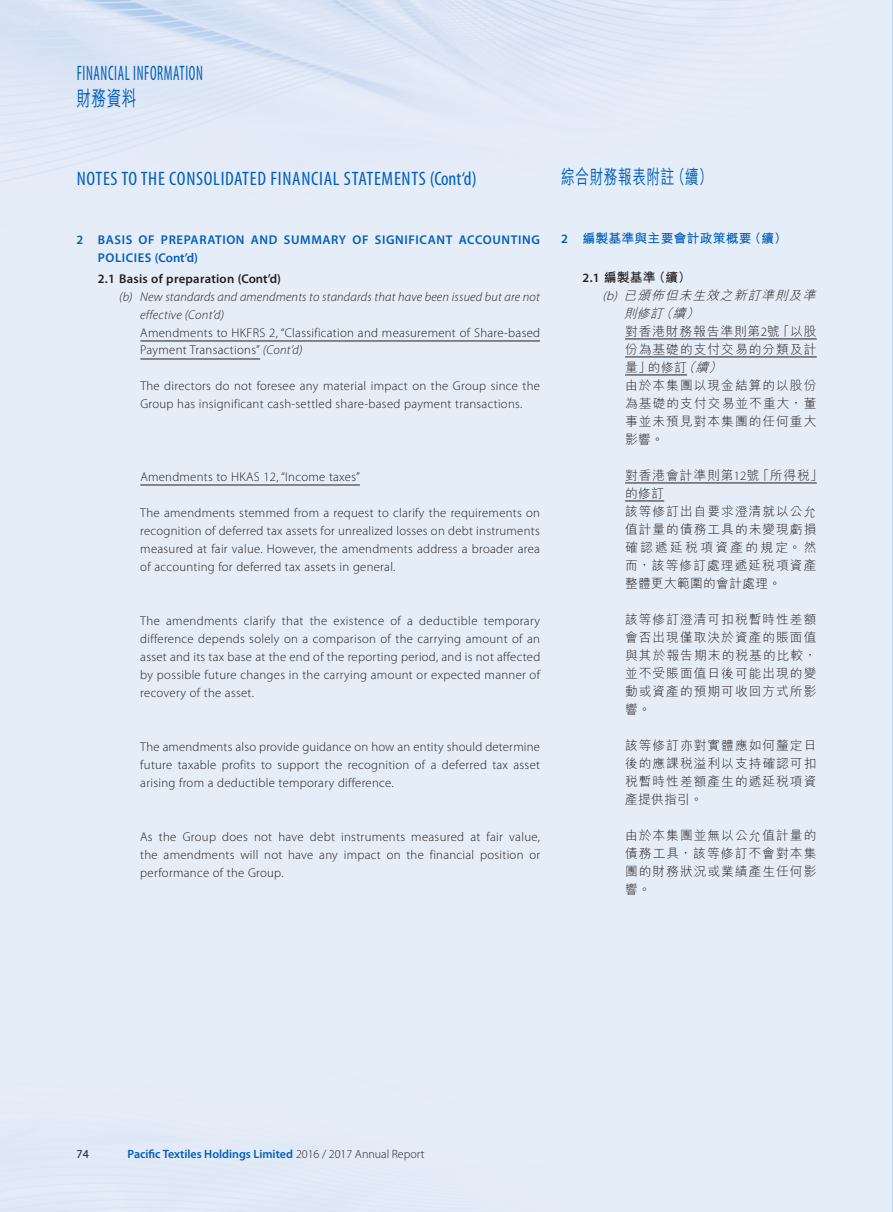
<style>
.page{position:relative;width:893px;height:1212px;background:#e5edf8}
.page>*{position:absolute;margin:0;border:0;box-sizing:border-box;transform-origin:0 0}
.t1{font:condensed 21px "Myriad Pro";letter-spacing:.045em;color:#005fb9;scale:.7 1}
.t2{font:500 21px "M Hei HK";color:#005fb9;scale:.7 1}
.t3{font:condensed 19.5px "Myriad Pro";letter-spacing:.035em;color:#005fb9}
.t4{font:500 19.5px "M Hei HK";letter-spacing:.04em;color:#005fb9;scale:.7 1}
.t5{font:300 12.75px/18px "Myriad Pro";letter-spacing:.02em;color:#231f20;text-align:justify}
.t6{font:300 12.75px/18px "M Hei HK";letter-spacing:.08em;color:#231f20;text-align:justify}
.t7{font:italic 300 12.75px/18px "Myriad Pro";letter-spacing:.015em;color:#231f20}
.t8{font:600 12.75px "Myriad Pro";letter-spacing:.05em;color:#005fb9}
.t9{font:600 12.75px "Myriad Pro";letter-spacing:.02em;color:#231f20}
.t10{font:italic 300 12.75px "M Hei HK";color:#231f20}
.t11{font:700 12.75px "M Hei HK";letter-spacing:.02em;color:#005fb9}
.t12{font:700 12.75px "M Hei HK";color:#231f20}
.t13{font:600 12px "Myriad Pro";color:#005fb9}
.t14{font:12px "Myriad Pro";color:#231f20}
.s1{font-style:italic}
.s2{font-family:"Myriad Pro";font-weight:600}
.s3{font-family:"Myriad Pro"}
.s4{font-weight:300;color:#231f20}
</style>
<div class="page">
<hr style="left:625px;top:338px;width:192px;height:1px;background:#231f20">
<hr style="left:625px;top:356px;width:192px;height:1px;background:#231f20">
<hr style="left:625px;top:374px;width:62px;height:1px;background:#231f20">
<hr style="left:625px;top:482px;width:192px;height:1px;background:#231f20">
<hr style="left:625px;top:500px;width:39px;height:1px;background:#231f20">
<hr style="left:140px;top:341px;width:400px;height:1px;background:#231f20">
<hr style="left:140px;top:359px;width:120px;height:1px;background:#231f20">
<hr style="left:140px;top:485px;width:220px;height:1px;background:#231f20">
<h1 class="t1" style="left:77px;top:60px;width:182px">FINANCIAL INFORMATION</h1>
<h1 class="t2" style="left:77px;top:83px;width:87px">財務資料</h1>
<h2 class="t3" style="left:77px;top:166px;width:210px">NOTES TO THE CONSOLI DATED FINANCIAL</h2>
<h2 class="t3" style="left:344px;top:166px;width:134px">STAT EMENTS (CONT‘D)</h2>
<h2 class="t4" style="left:561px;top:162px;width:217px">綜合財務報表附註（續）</h2>
<p class="t8" style="left:77px;top:231px;width:45px">2 BASIS</p>
<p class="t8" style="left:139px;top:231px;width:92px">OF PREPARATION</p>
<p class="t8" style="left:251px;top:231px;width:19px">AND</p>
<p class="t8" style="left:284px;top:231px;width:257px">SUMMARY OF SIGNI FICANT ACCOUNTING</p>
<p class="t8" style="left:98px;top:249px;width:102px">POLI CIES (CONT’D)</p>
<p class="t9" style="left:98px;top:270px;width:185px">2.1 BASIS OF PREPARATION (CONT’D)</p>
<p class="t7" style="left:140px;top:288px;width:401px;text-indent:-21px">(b) New standards and amendments to standards that have been issued but are not effective (Cont’d)</p>
<p class="t5" style="left:140px;top:323px;width:401px">Amendments to HKFRS 2, “Classification and measurement of Share-based<br>Payment Transactions” <span class="s1">(Cont’d)</span></p>
<p class="t5" style="left:140px;top:377px;width:401px">The directors do not foresee any material impact on the Group since the<br>Group has insignificant cash-settled share-based payment transactions.</p>
<p class="t5" style="left:140px;top:467px;width:221px">Amendments to HKAS 12, “Income taxes”</p>
<p class="t5" style="left:140px;top:503px;width:401px">The amendments stemmed from a request to clarify the requirements on recognition of deferred tax assets for unrealized losses on debt instruments measured at fair value. However, the amendments address a broader area of accounting for deferred tax assets in general.</p>
<p class="t5" style="left:140px;top:611px;width:401px">The amendments clarify that the existence of a deductible temporary difference depends solely on a comparison of the carrying amount of an asset and its tax base at the end of the reporting period, and is not affected by possible future changes in the carrying amount or expected manner of recovery of the asset.</p>
<p class="t5" style="left:140px;top:737px;width:401px">The amendments also provide guidance on how an entity should determine future taxable profits to support the recognition of a deferred tax asset arising from a deductible temporary difference.</p>
<p class="t5" style="left:140px;top:827px;width:401px">As the Group does not have debt instruments measured at fair value, the amendments will not have any impact on the financial position or performance of the Group.</p>
<p class="t11" style="left:561px;top:229px;width:227px"><span class="s2">2</span> 編製基準與主要會計政策概要（續）</p>
<p class="t12" style="left:583px;top:268px;width:110px"><span class="s2">2.1</span> 編製基準（續）</p>
<p class="t10" style="left:602px;top:286px;width:219px"><span class="s3">(b)</span> 已頒佈但未生效之新訂準則及準</p>
<p class="t10" style="left:624px;top:304px;width:81px">則修訂（續）</p>
<p class="t6" style="left:625px;top:322px;width:193px">對香港財務報告準則第<span class="s3">2</span>號「以股</p>
<p class="t6" style="left:625px;top:340px;width:193px">份為基礎的支付交易的分類及計</p>
<p class="t6" style="left:625px;top:358px;width:102px">量」的修訂<span class="s1">（續）</span></p>
<p class="t6" style="left:625px;top:376px;width:193px">由於本集團以現金結算的以股份</p>
<p class="t6" style="left:625px;top:394px;width:193px">為基礎的支付交易並不重大，董</p>
<p class="t6" style="left:625px;top:412px;width:193px">事並未預見對本集團的任何重大</p>
<p class="t6" style="left:625px;top:430px;width:40px">影響。</p>
<p class="t6" style="left:625px;top:466px;width:199px;text-align:left">對香港會計準則第<span class="s3">12</span>號「所得稅」的修訂<br>該等修訂出自要求澄清就以公允值計量的債務工具的未變現虧損確認遞延稅項資產的規定。然而，該等修訂處理遞延稅項資產整體更大範圍的會計處理。</p>
<p class="t6" style="left:625px;top:610px;width:193px">該等修訂澄清可扣稅暫時性差額會否出現僅取決於資產的賬面值與其於報告期末的稅基的比較，並不受賬面值日後可能出現的變動或資產的預期可收回方式所影響。</p>
<p class="t6" style="left:625px;top:736px;width:193px">該等修訂亦對實體應如何釐定日後的應課稅溢利以支持確認可扣稅暫時性差額產生的遞延稅項資產提供指引。</p>
<p class="t6" style="left:625px;top:826px;width:193px">由於本集團並無以公允值計量的債務工具，該等修訂不會對本集團的財務狀況或業績產生任何影響。</p>
<p class="t14" style="left:77px;top:1147px;width:14px">74</p>
<p class="t13" style="left:128px;top:1147px;width:298px">PACIFIC TEXTILES HOLDINGS LIMITED <span class="s4">2016 / 2017 Annual Report</span></p>
</div>
